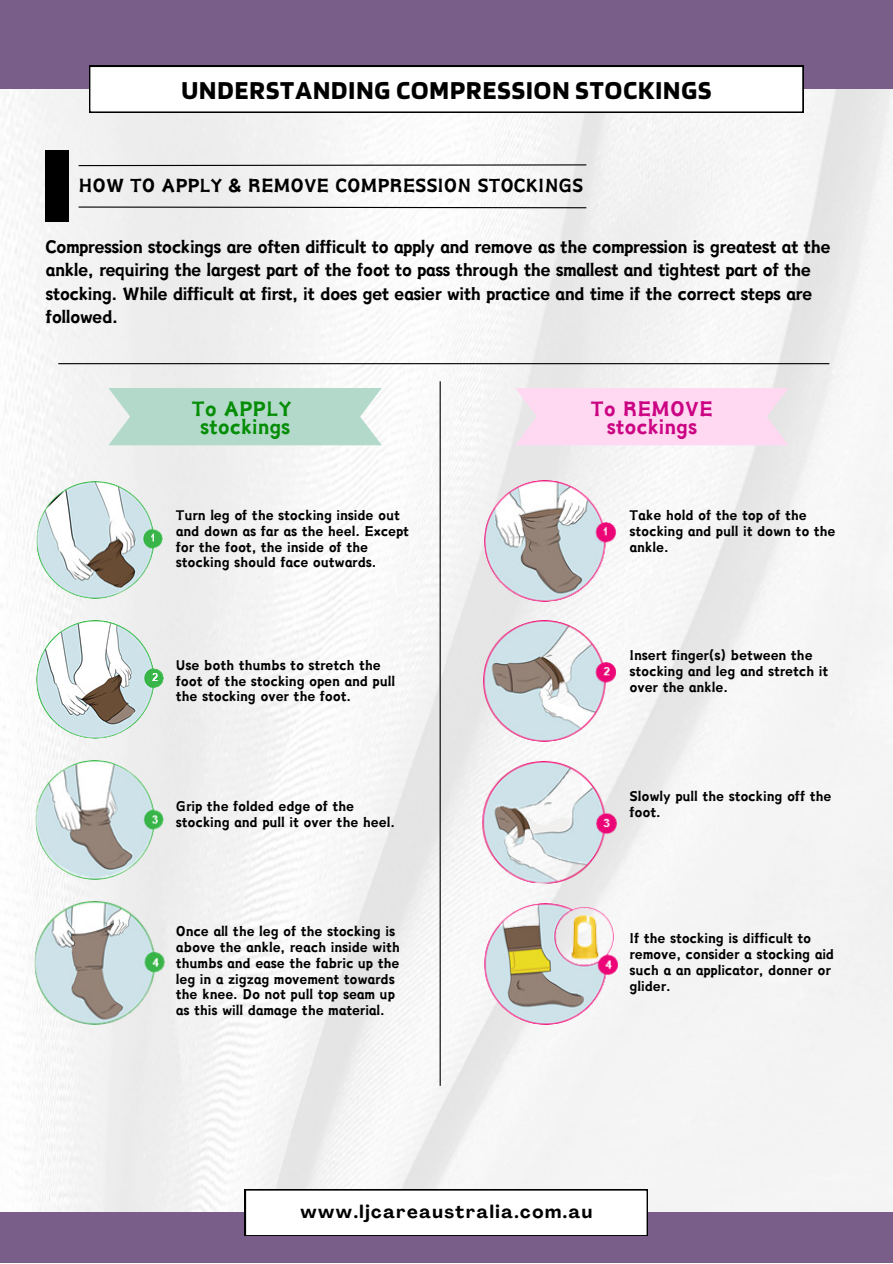
<style>
.page{position:relative;width:893px;height:1264px;background:#fff}
.page>*{position:absolute;margin:0;border:0;box-sizing:border-box;transform-origin:0 0}
.t1{font:700 27px "Blinker";letter-spacing:.04em;color:#000}
.t2{font:22.5px "Canva Joy Hei";letter-spacing:.01em;color:#cb0383}
.t3{font:22.5px "Canva Joy Hei";letter-spacing:.01em;color:#048d05}
.t4{font:20.4px "Canva Joy Hei";color:#000}
.t5{font:19.5px/23.5px "Canva Joy Hei";letter-spacing:-.02em;color:#000}
.t6{font:700 18px "Agrandir";letter-spacing:.085em;color:#000}
.t7{font:15.15px/15.8px "Canva Joy Hei";color:#000}
</style>
<div class="page">
<img style="left:0;top:89px;width:892px;height:1123px">
<div style="left:0;top:0;width:892px;height:89px;background:#785e89"></div>
<div style="left:0;top:1212px;width:892px;height:50px;background:#785e89"></div>
<div style="left:245px;top:1189px;width:402px;height:47px;background:#000"></div>
<div style="left:246px;top:1190px;width:401px;height:45px;background:#fff"></div>
<div style="left:89px;top:66px;width:714px;height:47px;background:#000"></div>
<div style="left:90px;top:67px;width:713px;height:45px;background:#fff"></div>
<div style="left:46px;top:150px;width:23px;height:71px;background:#000"></div>
<svg style="left:77px;top:206px;width:510px;height:3px"></svg>
<svg style="left:77px;top:164px;width:510px;height:3px"></svg>
<hr style="left:58px;top:363px;width:771px;height:1px;background:#000">
<hr style="left:439px;top:381px;width:1px;height:704px;background:#000">
<svg style="left:108px;top:388px;width:274px;height:57px;background:#b8dbcd"></svg>
<svg style="left:515px;top:388px;width:273px;height:57px;background:#fdd9f0"></svg>
<img style="left:31px;top:479px;width:134px;height:123px">
<img style="left:32px;top:619px;width:133px;height:122px">
<img style="left:32px;top:758px;width:134px;height:125px">
<img style="left:32px;top:899px;width:135px;height:128px">
<img style="left:480px;top:479px;width:136px;height:124px">
<img style="left:481px;top:619px;width:135px;height:125px">
<img style="left:481px;top:760px;width:137px;height:125px">
<img style="left:481px;top:901px;width:139px;height:126px">
<p class="t1" style="left:181px;top:73px;width:531px">UNDERSTANDING COMPRESSION STOCKINGS</p>
<p class="t4" style="left:79px;top:176px;width:506px">HOW TO APPLY &amp; REMOVE COMPRESSION STOCKINGS</p>
<p class="t5" style="left:46px;top:234px;width:786px">Compression stockings are often difficult to apply and remove as the compression is greatest at the ankle, requiring the largest part of the foot to pass through the smallest and tightest part of the stocking. While difficult at first, it does get easier with practice and time if the correct steps are followed.</p>
<p class="t3" style="left:192px;top:398px;width:101px">To APPLY</p>
<p class="t3" style="left:200px;top:416px;width:91px">stockings</p>
<p class="t7" style="left:176px;top:507px;width:234px">Turn leg of the stocking inside out and down as far as the heel. Except for the foot, the inside of the stocking should face outwards.</p>
<p class="t7" style="left:176px;top:656px;width:221px">Use both thumbs to stretch the foot of the stocking open and pull the stocking over the foot.</p>
<p class="t7" style="left:176px;top:797px;width:220px">Grip the folded edge of the stocking and pull it over the heel.</p>
<p class="t7" style="left:176px;top:923px;width:225px">Once all the leg of the stocking is above the ankle, reach inside with thumbs and ease the fabric up the leg in a zigzag movement towards the knee. Do not pull top seam up as this will damage the material.</p>
<p class="t2" style="left:590px;top:398px;width:123px">To REMOVE</p>
<p class="t2" style="left:606px;top:416px;width:91px">stockings</p>
<p class="t7" style="left:629px;top:507px;width:207px">Take hold of the top of the stocking and pull it down to the ankle.</p>
<p class="t7" style="left:629px;top:647px;width:200px">Insert finger(s) between the stocking and leg and stretch it over the ankle.</p>
<p class="t7" style="left:629px;top:788px;width:203px">Slowly pull the stocking off the foot.</p>
<p class="t7" style="left:629px;top:930px;width:206px">If the stocking is difficult to remove, consider a stocking aid such a an applicator, donner or glider.</p>
<p class="t6" style="left:300px;top:1204px;width:293px">www.ljcareaustralia.com.au</p>
</div>
